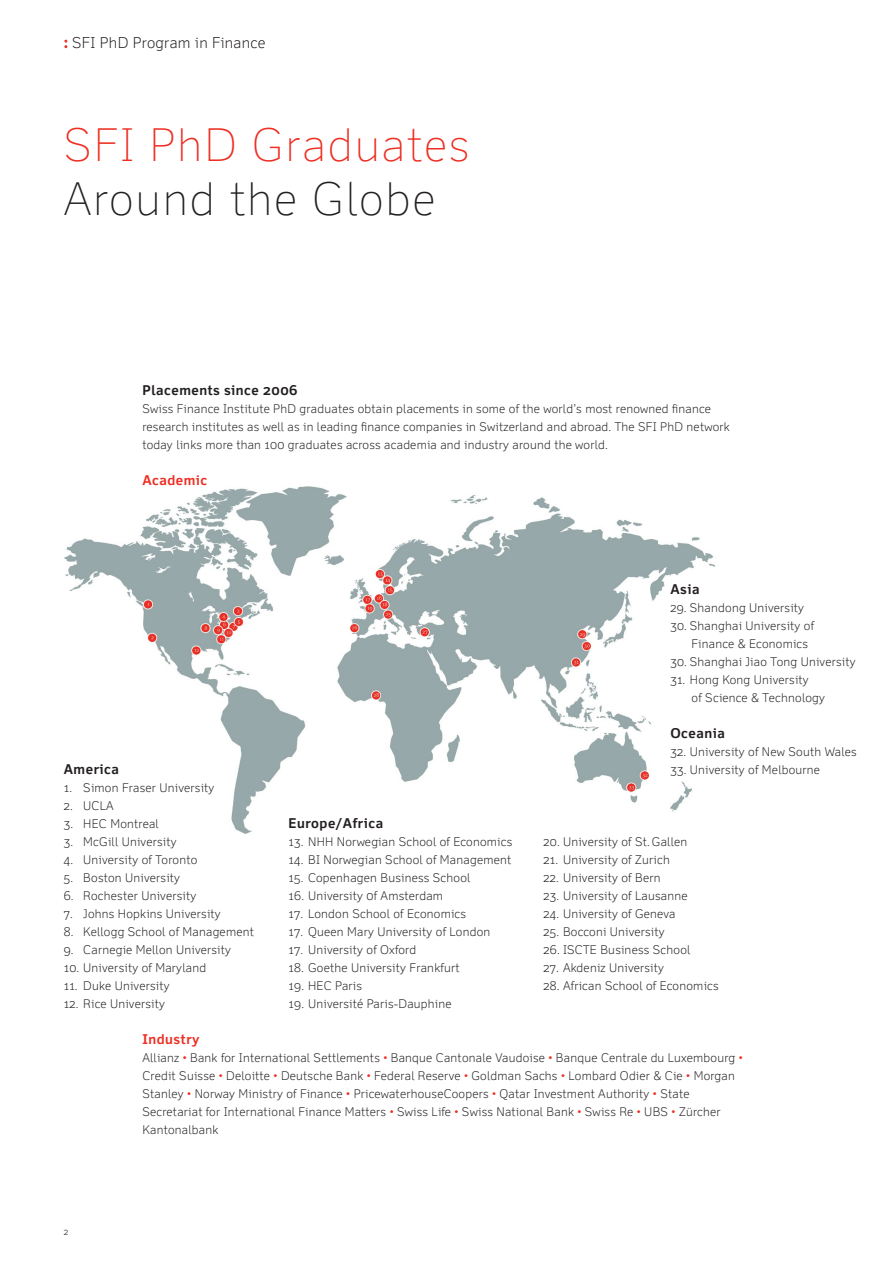
<style>
.page{position:relative;width:893px;height:1263px;background:#fff}
.page>*{position:absolute;margin:0;border:0;box-sizing:border-box;transform-origin:0 0}
.Main_Title{font:100 45px "Felbridge Pro";letter-spacing:.04em;color:#ee2e22}
.Main_Title-2{font:100 45px "Felbridge Pro";letter-spacing:.04em;color:#231f20}
.t1{font:300 15px "Felbridge Pro";letter-spacing:.02em;color:#231f20}
.Subtitle{font:700 13.5px "Felbridge Pro";letter-spacing:.04em;color:#231f20}
.Subtitle-2{font:700 13.5px "Felbridge Pro";letter-spacing:.04em;color:#ee2e22}
.Copy{font:300 12px/18px "Felbridge Pro";letter-spacing:.02em;color:#231f20}
.Sub_Listing_Number{font:300 12px "Felbridge Pro";letter-spacing:.02em;color:#231f20}
.t2{font:300 9px "Felbridge Pro";color:#231f20}
.s1{font-family:"New Baskerville Std";font-weight:400;font-size:16.5px;color:#ee2e22}
.s2{color:#ee2e22}
</style>
<div class="page">
<img style="left:64px;top:486px;width:652px;height:348px">
<svg style="left:65px;top:40px;width:2px;height:8px"></svg>
<p class="t1" style="left:64px;top:34px;width:203px"><span class="s1">:</span> SFI PhD Program in Finance</p>
<p class="Main_Title" style="left:64px;top:117px;width:407px">SFI PhD Graduates</p>
<p class="Main_Title-2" style="left:64px;top:171px;width:373px">Around the Globe</p>
<p class="Subtitle" style="left:142px;top:383px;width:157px">Placements since 2006</p>
<p class="Copy" style="left:142px;top:400px;width:589px">Swiss Finance Institute PhD graduates obtain placements in some of the world’s most renowned finance research institutes as well as in leading finance companies in Switzerland and abroad. The SFI PhD network today links more than 100 graduates across academia and industry around the world.</p>
<p class="Subtitle-2" style="left:142px;top:473px;width:66px">Academic</p>
<p class="Subtitle" style="left:64px;top:761px;width:57px">America</p>
<p class="Copy" style="left:64px;top:778px;width:152px">1. Simon Fraser University</p>
<p class="Copy" style="left:64px;top:796px;width:51px">2. UCLA</p>
<p class="Copy" style="left:64px;top:814px;width:97px">3. HEC Montreal</p>
<p class="Sub_Listing_Number" style="left:64px;top:834px;width:114px">3. McGill University</p>
<p class="Copy" style="left:64px;top:850px;width:135px">4. University of Toronto</p>
<p class="Copy" style="left:64px;top:868px;width:118px">5. Boston University</p>
<p class="Copy" style="left:64px;top:886px;width:134px">6. Rochester University</p>
<p class="Copy" style="left:64px;top:904px;width:159px">7. Johns Hopkins University</p>
<p class="Copy" style="left:64px;top:922px;width:192px">8. Kellogg School of Management</p>
<p class="Copy" style="left:64px;top:940px;width:169px">9. Carnegie Mellon University</p>
<p class="Copy" style="left:64px;top:958px;width:144px">10. University of Maryland</p>
<p class="Copy" style="left:64px;top:976px;width:107px">11. Duke University</p>
<p class="Copy" style="left:64px;top:994px;width:103px">12. Rice University</p>
<p class="Subtitle" style="left:289px;top:815px;width:96px">Europe/Africa</p>
<p class="Copy" style="left:289px;top:832px;width:225px">13. NHH Norwegian School of Economics</p>
<p class="Copy" style="left:289px;top:850px;width:224px">14. BI Norwegian School of Management</p>
<p class="Copy" style="left:289px;top:868px;width:183px">15. Copenhagen Business School</p>
<p class="Copy" style="left:289px;top:886px;width:156px">16. University 0f Amsterdam</p>
<p class="Copy" style="left:289px;top:904px;width:179px">17. London School of Economics</p>
<p class="Sub_Listing_Number" style="left:289px;top:924px;width:203px">17. Queen Mary University of London</p>
<p class="Sub_Listing_Number" style="left:289px;top:942px;width:129px">17. University of Oxford</p>
<p class="Copy" style="left:289px;top:958px;width:172px">18. Goethe University Frankfurt</p>
<p class="Copy" style="left:289px;top:976px;width:75px">19. HEC Paris</p>
<p class="Sub_Listing_Number" style="left:289px;top:996px;width:164px">19. Université Paris-Dauphine</p>
<p class="Subtitle" style="left:670px;top:581px;width:31px">Asia</p>
<p class="Copy" style="left:670px;top:598px;width:135px">29. Shandong University</p>
<p class="Copy" style="left:692px;top:616px;width:124px;text-indent:-21px">30. Shanghai University of<br>Finance &amp; Economics</p>
<p class="Sub_Listing_Number" style="left:670px;top:654px;width:187px">30. Shanghai Jiao Tong University</p>
<p class="Copy" style="left:692px;top:670px;width:135px;text-indent:-21px">31. Hong Kong University<br>of Science &amp; Technology</p>
<p class="Subtitle" style="left:670px;top:725px;width:56px">Oceania</p>
<p class="Copy" style="left:670px;top:742px;width:188px">32. University of New South Wales</p>
<p class="Copy" style="left:670px;top:760px;width:151px">33. University of Melbourne</p>
<p class="Copy" style="left:543px;top:832px;width:145px">20. University of St. Gallen</p>
<p class="Copy" style="left:543px;top:850px;width:128px">21. University of Zurich</p>
<p class="Copy" style="left:543px;top:868px;width:118px">22. University of Bern</p>
<p class="Copy" style="left:543px;top:886px;width:145px">23. University of Lausanne</p>
<p class="Copy" style="left:543px;top:904px;width:134px">24. University of Geneva</p>
<p class="Copy" style="left:543px;top:922px;width:123px">25. Bocconi University</p>
<p class="Copy" style="left:543px;top:940px;width:148px">26. ISCTE Business School</p>
<p class="Copy" style="left:543px;top:958px;width:122px">27. Akdeniz University</p>
<p class="Copy" style="left:543px;top:976px;width:177px">28. African School of Economics</p>
<p class="t2" style="left:64px;top:1226px;width:6px">2</p>
<p class="Subtitle-2" style="left:142px;top:1031px;width:59px">Industry</p>
<p class="Copy" style="left:142px;top:1048px;width:602px">Allianz <span class="s2">•</span> Bank for International Settlements <span class="s2">•</span> Banque Cantonale Vaudoise <span class="s2">•</span> Banque Centrale du Luxembourg <span class="s2">• </span>Credit Suisse <span class="s2">•</span> Deloitte <span class="s2">•</span> Deutsche Bank <span class="s2">•</span> Federal Reserve <span class="s2">•</span> Goldman Sachs <span class="s2">•</span> Lombard Odier &amp; Cie <span class="s2">•</span> Morgan Stanley <span class="s2">•</span> Norway Ministry of Finance <span class="s2">•</span> PricewaterhouseCoopers <span class="s2">•</span> Qatar Investment Authority <span class="s2">•</span> State Secretariat for International Finance Matters <span class="s2">•</span> Swiss Life <span class="s2">•</span> Swiss National Bank <span class="s2">•</span> Swiss Re <span class="s2">•</span> UBS <span class="s2">•</span> Zürcher Kantonalbank</p>
</div>
